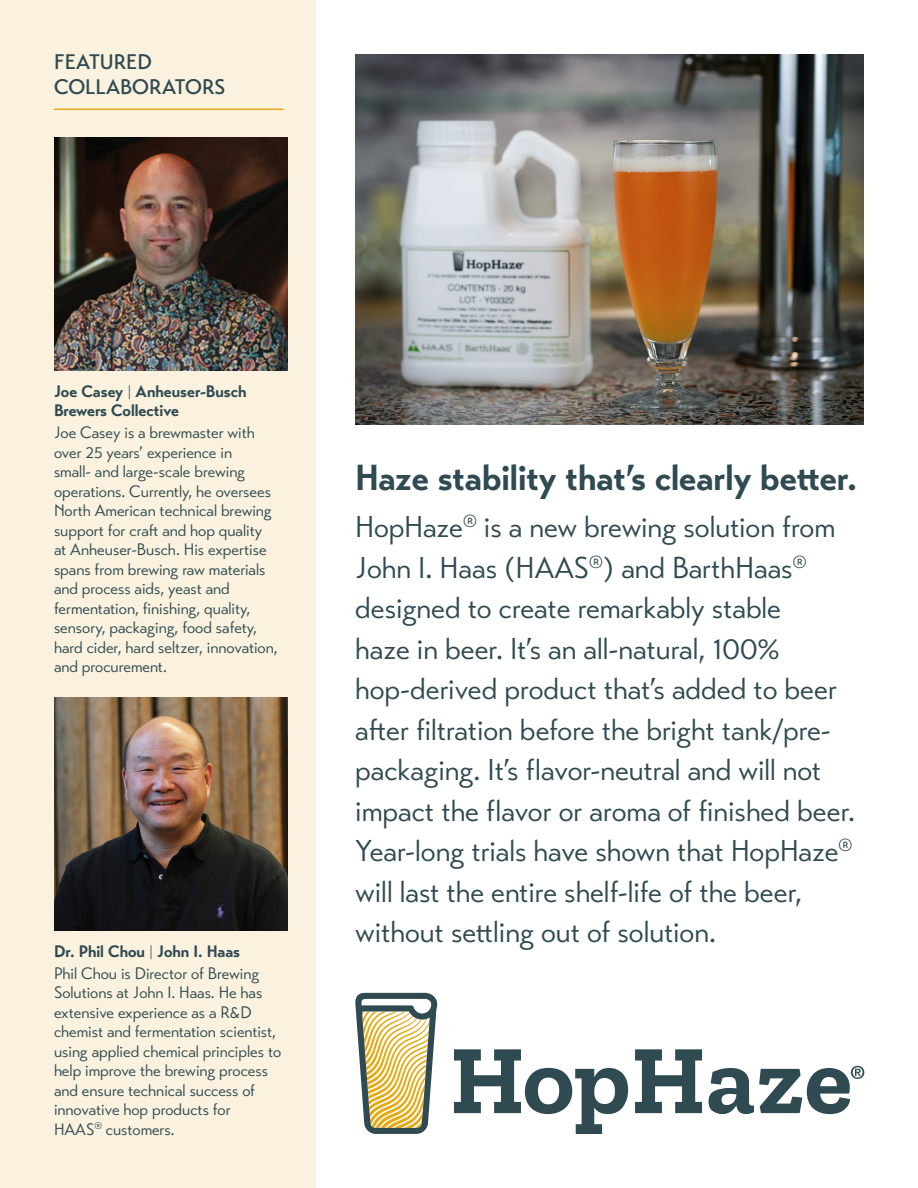
<style>
.page{position:relative;width:918px;height:1188px;background:#fff}
.page>*{position:absolute;margin:0;border:0;box-sizing:border-box;transform-origin:0 0}
.t1{font:700 36px "Transat";color:#2f4a51}
.t2{font:30px/40.5px "Transat Standard";color:#2f4a51}
.t3{font:500 21px/25.2px "Transat";color:#2f4a51}
.t4{font:16.5px/19.5px "Transat Standard";color:#2f4a51}
.t5{font:700 16.5px/19.8px "Transat";color:#2f4a51}
.s1{font-weight:300}
</style>
<div class="page">
<div style="left:0;top:0;width:316px;height:1187px;background:#faf2de"></div>
<hr style="left:54px;top:109px;width:230px;height:1px;background:#e6aa14">
<img style="left:54px;top:137px;width:233px;height:234px">
<img style="left:54px;top:698px;width:233px;height:233px">
<img style="left:355px;top:54px;width:508px;height:370px">
<svg style="left:355px;top:993px;width:82px;height:141px"></svg>
<svg style="left:454px;top:1049px;width:174px;height:85px"></svg>
<svg style="left:635px;top:1049px;width:67px;height:64px"></svg>
<svg style="left:709px;top:1066px;width:155px;height:48px"></svg>
<p class="t3" style="left:54px;top:49px;width:173px">FEATURED<br>COLLABORATORS</p>
<p class="t5" style="left:54px;top:381px;width:194px">Joe Casey <span class="s1">|</span> Anheuser-Busch<br>Brewers Collective</p>
<p class="t4" style="left:54px;top:423px;width:225px">Joe Casey is a brewmaster with over 25 years’ experience in<br>small- and large-scale brewing operations. Currently, he oversees<br>North American technical brewing support for craft and hop quality at Anheuser-Busch. His expertise spans from brewing raw materials and process aids, yeast and fermentation, finishing, quality, sensory, packaging, food safety, hard cider, hard seltzer, innovation, and procurement.</p>
<p class="t5" style="left:54px;top:941px;width:188px">Dr. Phil Chou <span class="s1">|</span> John I. Haas</p>
<p class="t4" style="left:54px;top:963px;width:229px">Phil Chou is Director of Brewing<br>Solutions at John I. Haas. He has extensive experience as a R&amp;D chemist and fermentation scientist, using applied chemical principles to help improve the brewing process and ensure technical success of innovative hop products for<br>HAAS<sup>®</sup> customers.</p>
<h1 class="t1" style="left:355px;top:456px;width:503px">Haze stability that’s clearly better.</h1>
<p class="t2" style="left:355px;top:507px;width:501px">HopHaze<sup>®</sup> is a new brewing solution from John I. Haas (HAAS<sup>®</sup>) and BarthHaas<sup>® </sup>designed to create remarkably stable<br>haze in beer. It’s an all-natural, 100% hop-derived product that’s added to beer after filtration before the bright tank/pre&shy;packaging. It’s flavor-neutral and will not impact the flavor or aroma of finished beer.<br>Year-long trials have shown that HopHaze<sup>® </sup>will last the entire shelf-life of the beer, without settling out of solution.</p>
</div>
